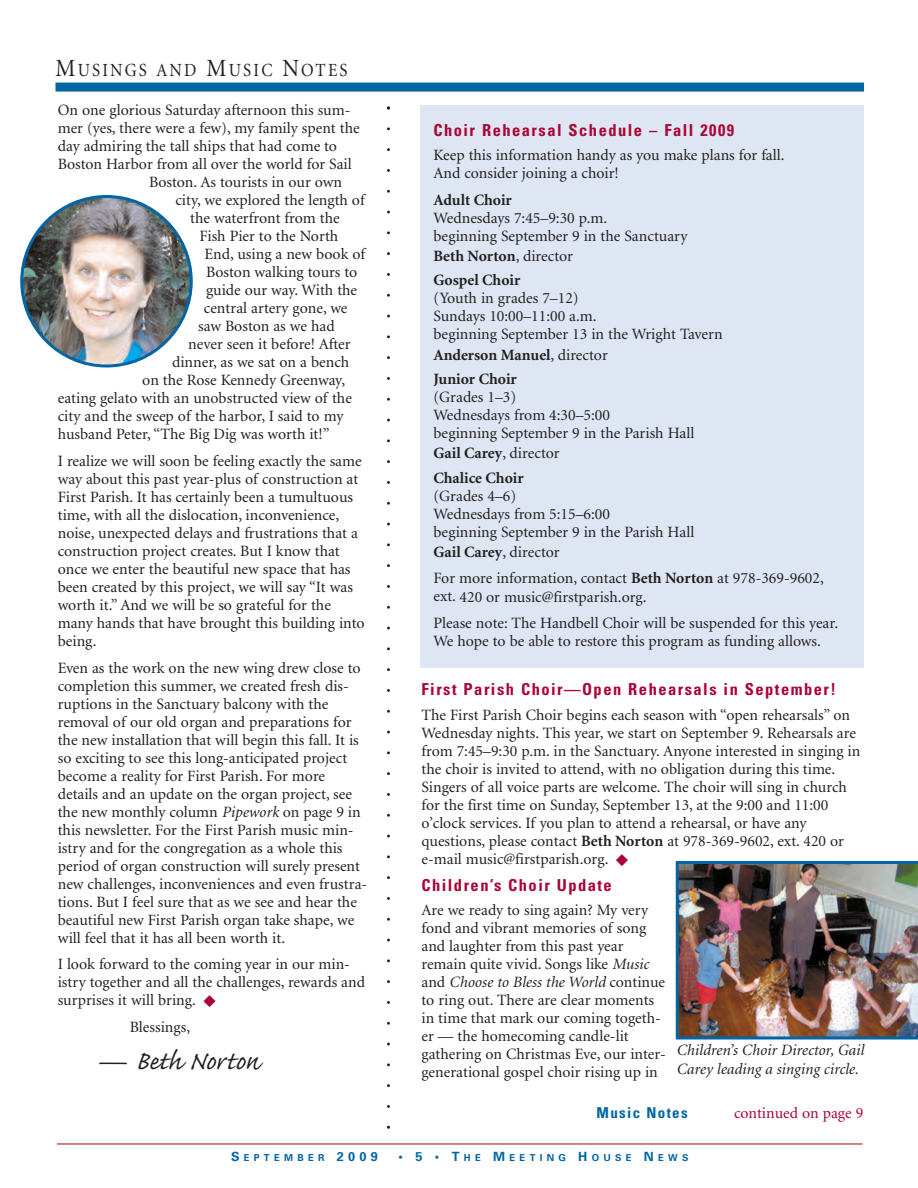
<style>
.page{position:relative;width:918px;height:1188px;background:#fff}
.page>*{position:absolute;margin:0;border:0;box-sizing:border-box;transform-origin:0 0}
.t1{font:33px "Caflisch Script";color:#231f20}
.t2{font:18.6px "Minion";letter-spacing:.13em;color:#231f20;scale:.91 1}
.t3{font:700 condensed 16.5px "Univers";letter-spacing:.09em;color:#ab0333}
.t4{font:15.75px/18px "Minion";color:#231f20}
.t5{font:700 15.75px/24.5px "Minion";color:#231f20}
.t6{font:italic 15.75px/18.9px "Minion";color:#231f20}
.t7{font:15.75px "Minion";color:#ab0333}
.t8{font:700 condensed 15px "Univers";letter-spacing:.09em;color:#0065a4}
.t9{font:700 9.6px "Univers";letter-spacing:.445em;color:#0065a4}
.s1{font-size:24.75px}
.s2{font-style:italic}
.s3{color:#ab0333}
.s4{font-weight:400}
.s5{font-weight:700}
.s6{font-size:12.75px}
</style>
<div class="page">
<div style="left:56px;top:83px;width:808px;height:9px;background:#0065a4"></div>
<hr style="left:57px;top:1143px;width:805px;height:2px;background:#c1585c">
<svg style="left:387px;top:106px;width:3px;height:1023px"></svg>
<img style="left:20px;top:195px;width:173px;height:173px">
<div style="left:420px;top:106px;width:444px;height:562px;background:#dde6f2"></div>
<img style="left:676px;top:861px;width:242px;height:179px">
<p class="t2" style="left:56px;top:63px;width:322px"><span class="s1">M</span>USINGS AND <span class="s1">M</span>USIC <span class="s1">N</span>OTES</p>
<p class="t4" style="left:58px;top:103px;width:294px">On one glorious Saturday afternoon this sum-</p>
<p class="t4" style="left:58px;top:121px;width:303px">mer (yes, there were a few), my family spent the</p>
<p class="t4" style="left:58px;top:139px;width:281px">day admiring the tall ships that had come to</p>
<p class="t4" style="left:58px;top:157px;width:296px">Boston Harbor from all over the world for Sail</p>
<p class="t4" style="left:149px;top:175px;width:195px">Boston. As tourists in our own</p>
<p class="t4" style="left:175px;top:193px;width:191px">city, we explored the length of</p>
<p class="t4" style="left:190px;top:211px;width:151px">the waterfront from the</p>
<p class="t4" style="left:199px;top:229px;width:140px">Fish Pier to the North</p>
<p class="t4" style="left:205px;top:247px;width:162px">End, using a new book of</p>
<p class="t4" style="left:206px;top:265px;width:153px">Boston walking tours to</p>
<p class="t4" style="left:206px;top:283px;width:153px">guide our way. With the</p>
<p class="t4" style="left:204px;top:301px;width:145px">central artery gone, we</p>
<p class="t4" style="left:198px;top:319px;width:138px">saw Boston as we had</p>
<p class="t4" style="left:188px;top:337px;width:164px">never seen it before! After</p>
<p class="t4" style="left:172px;top:355px;width:179px">dinner, as we sat on a bench</p>
<p class="t4" style="left:142px;top:373px;width:204px">on the Rose Kennedy Greenway,</p>
<p class="t4" style="left:58px;top:391px;width:296px">eating gelato with an unobstructed view of the</p>
<p class="t4" style="left:58px;top:409px;width:287px">city and the sweep of the harbor, I said to my</p>
<p class="t4" style="left:58px;top:427px;width:273px">husband Peter, “The Big Dig was worth it!”</p>
<p class="t4" style="left:58px;top:453px;width:308px">I realize we will soon be feeling exactly the same way about this past year-plus of construction at First Parish. It has certainly been a tumultuous time, with all the dislocation, inconvenience, noise, unexpected delays and frustrations that a construction project creates. But I know that once we enter the beautiful new space that has been created by this project, we will say “It was worth it.” And we will be so grateful for the many hands that have brought this building into being.</p>
<p class="t4" style="left:58px;top:660px;width:311px">Even as the work on the new wing drew close to completion this summer, we created fresh dis&shy;ruptions in the Sanctuary balcony with the removal of our old organ and preparations for the new installation that will begin this fall. It is so exciting to see this long-anticipated project become a reality for First Parish. For more details and an update on the organ project, see the new monthly column <span class="s2">Pipework</span> on page 9 in this newsletter. For the First Parish music min&shy;istry and for the congregation as a whole this period of organ construction will surely present new challenges, inconveniences and even frustra&shy;tions. But I feel sure that as we see and hear the beautiful new First Parish organ take shape, we will feel that it has all been worth it.</p>
<p class="t4" style="left:58px;top:957px;width:309px">I look forward to the coming year in our min&shy;istry together and all the challenges, rewards and surprises it will bring. <span class="s3">◆</span></p>
<p class="t4" style="left:130px;top:1019px;width:62px">Blessings,</p>
<h1 class="t1" style="left:96px;top:1039px;width:165px">— Beth Norton</h1>
<p class="t3" style="left:434px;top:124px;width:302px">Choir Rehearsal Schedule – Fall 2009</p>
<p class="t4" style="left:434px;top:147px;width:353px">Keep this information handy as you make plans for fall.<br>And consider joining a choir!</p>
<p class="t5" style="left:434px;top:189px;width:80px">Adult Choir</p>
<p class="t4" style="left:434px;top:210px;width:256px">Wednesdays 7:45–9:30 p.m.<br>beginning September 9 in the Sanctuary</p>
<p class="t5" style="left:434px;top:245px;width:141px">Beth Norton<span class="s4">, director<br></span>Gospel Choir</p>
<p class="t4" style="left:434px;top:291px;width:291px">(Youth in grades 7–12)<br>Sundays 10:00–11:00 a.m.<br>beginning September 13 in the Wright Tavern</p>
<p class="t5" style="left:434px;top:344px;width:176px">Anderson Manuel<span class="s4">, director<br></span>Junior Choir</p>
<p class="t4" style="left:434px;top:389px;width:262px">(Grades 1–3)<br>Wednesdays from 4:30–5:00<br>beginning September 9 in the Parish Hall</p>
<p class="t5" style="left:434px;top:442px;width:128px">Gail Carey<span class="s4">, director<br></span>Chalice Choir</p>
<p class="t4" style="left:434px;top:488px;width:262px">(Grades 4–6)<br>Wednesdays from 5:15–6:00<br>beginning September 9 in the Parish Hall</p>
<p class="t4" style="left:434px;top:540px;width:392px;line-height:26.7px"><span class="s5">Gail Carey</span>, director<br>For more information, contact <span class="s5">Beth Norton</span> at 978-369-9602,</p>
<p class="t4" style="left:433px;top:584px;width:406px;line-height:26.7px">ext. 420 or music@firstparish.org.<br>Please note: The Handbell Choir will be suspended for this year.</p>
<p class="t4" style="left:433px;top:633px;width:389px">We hope to be able to restore this program as funding allows.</p>
<p class="t3" style="left:422px;top:683px;width:416px">First Parish Choir—Open Rehearsals in September!</p>
<p class="t4" style="left:422px;top:707px;width:440px">The First Parish Choir begins each season with “open rehearsals” on Wednesday nights. This year, we start on September 9. Rehearsals are from 7:45–9:30 p.m. in the Sanctuary. Anyone interested in singing in the choir is invited to attend, with no obligation during this time.<br>Singers of all voice parts are welcome. The choir will sing in church for the first time on Sunday, September 13, at the 9:00 and 11:00 o’clock services. If you plan to attend a rehearsal, or have any questions, please contact <span class="s5">Beth Norton</span> at 978-369-9602, ext. 420 or e-mail music@firstparish.org. <span class="s3">◆</span></p>
<p class="t3" style="left:422px;top:879px;width:192px">Children’s Choir Update</p>
<p class="t4" style="left:422px;top:903px;width:246px">Are we ready to sing again? My very fond and vibrant memories of song and laughter from this past year remain quite vivid. Songs like <span class="s2">Music </span>and <span class="s2">Choose to Bless the World</span> continue to ring out. There are clear moments in time that mark our coming togeth&shy;er — the homecoming candle-lit gathering on Christmas Eve, our inter&shy;generational gospel choir rising up in</p>
<p class="t6" style="left:676px;top:1042px;width:189px">Children’s Choir Director, Gail<br>Carey leading a singing circle.</p>
<p class="t8" style="left:597px;top:1107px;width:93px">Music Notes</p>
<p class="t7" style="left:734px;top:1107px;width:131px">continued on page 9</p>
<p class="t9" style="left:231px;top:1154px;width:149px"><span class="s6">S</span>EPTEMBER <span class="s6">2009</span></p>
<p class="t9" style="left:399px;top:1154px;width:291px"><span class="s6">• 5 • T</span>HE <span class="s6">M</span>EETING <span class="s6">H</span>OUSE <span class="s6">N</span>EWS</p>
</div>
